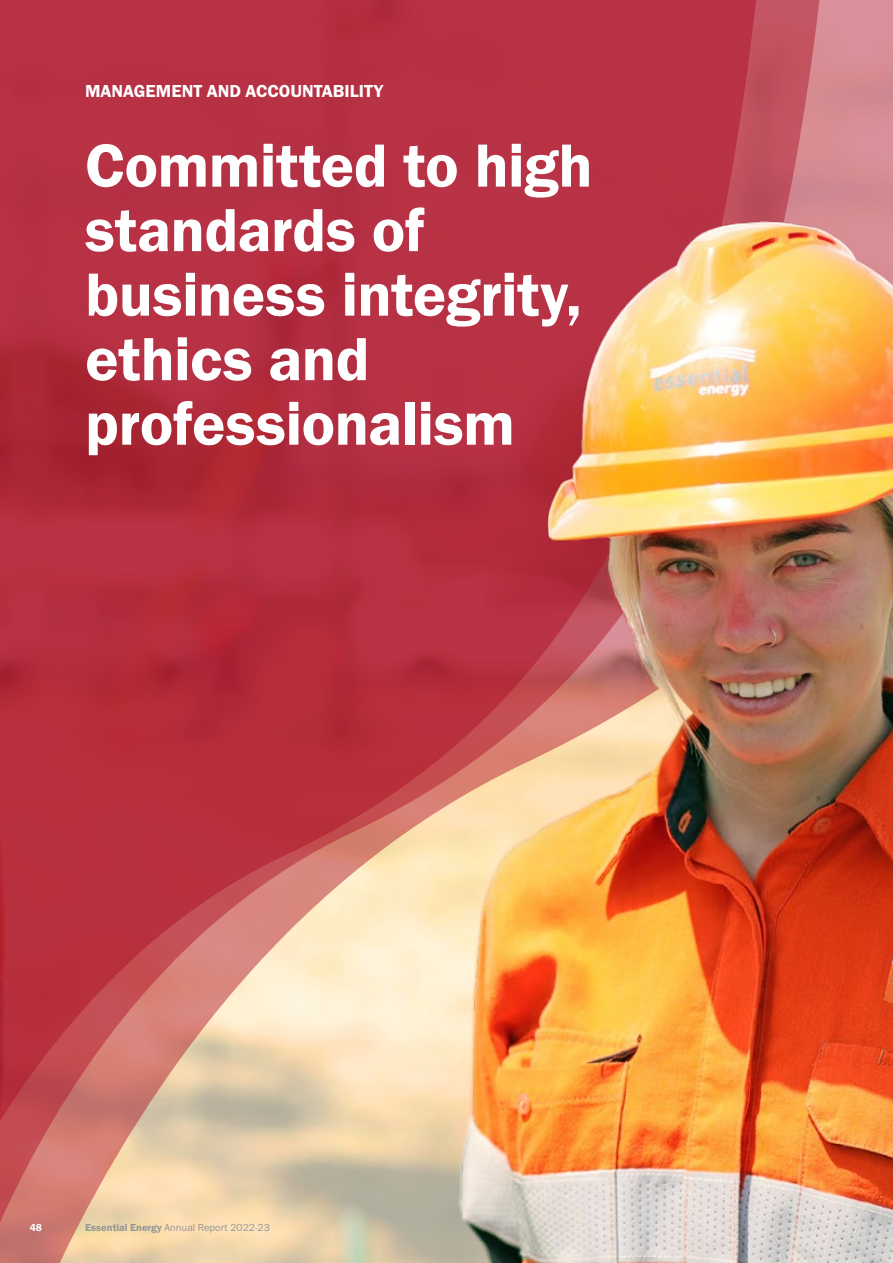
<style>
.page{position:relative;width:893px;height:1263px;background:#fff}
.page>*{position:absolute;margin:0;border:0;box-sizing:border-box;transform-origin:0 0}
.t1{font:63px/64.5px "Franklin Gothic URW Dem";letter-spacing:-.01em;color:#fff}
.t2{font:18px "Franklin Gothic URW Dem";color:#fff}
.t3{font:10.5px "Franklin Gothic URW Boo";color:#939598}
.t4{font:10.5px "Franklin Gothic URW Dem";color:#fff}
.s1{font-family:"Franklin Gothic URW Dem"}
</style>
<div class="page">
<svg style="left:0;top:0;width:18px;height:1263px;background:#b63342"></svg>
<img style="left:18px;top:0;width:875px;height:1263px">
<p class="t2" style="left:85px;top:80px;width:300px">MANAGEMENT AND ACCOUNTABILITY</p>
<p class="t1" style="left:85px;top:132px;width:509px">Committed to high standards of business integrity, ethics and professionalism</p>
<p class="t4" style="left:30px;top:1221px;width:14px">48</p>
<p class="t3" style="left:85px;top:1220px;width:186px"><span class="s1">Essential Energy</span> Annual Report 2022-23</p>
</div>
